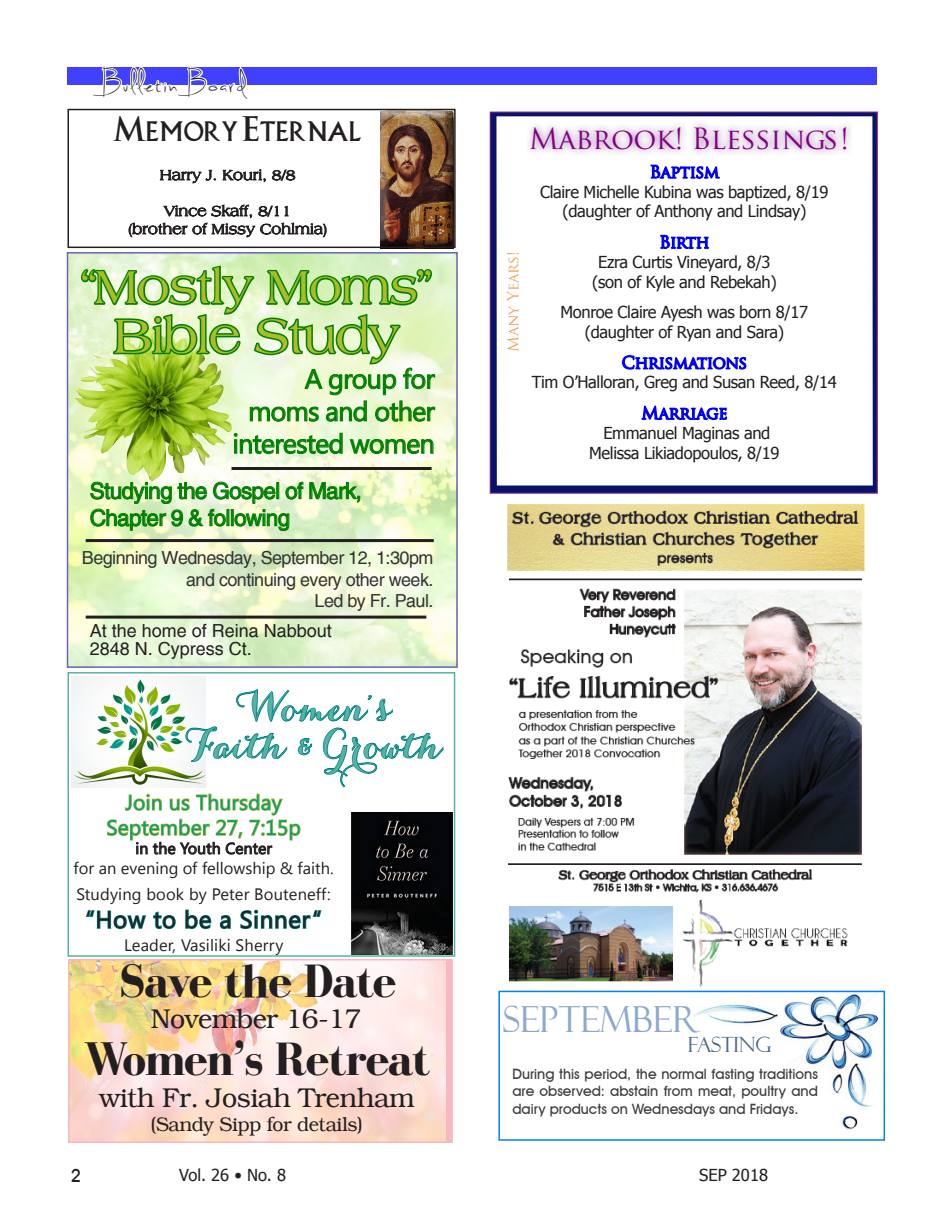
<style>
.page{position:relative;width:945px;height:1215px;background:#fff}
.page>*{position:absolute;margin:0;border:0;box-sizing:border-box;transform-origin:0 0}
.t1{font:51px "Americana";letter-spacing:-.02em;color:#aabd26}
.t2{font:49.5px "Americana";letter-spacing:-.02em;color:#aabd26}
.t3{font:700 48px "Bodoni FLF";letter-spacing:-.02em;color:#231f20}
.t4{font:900 39px/37.5px "Carolyna Pro";letter-spacing:.03em;color:#55b2a7;text-align:center}
.t5{font:36px "Felix Titling";color:#8ba9cf}
.t6{font:31.5px "Sweetly Broken";letter-spacing:.06em;color:#231f20}
.t7{font:28.5px "Trajan Pro";letter-spacing:-.015em;color:#800080}
.t8{font:27px/32.4px "Microsoft New Tai Lue";letter-spacing:-.03em;color:#008000;text-align:right}
.t9{font:300 27px "Bookman";letter-spacing:-.02em;color:#231f20}
.t10{font:25.5px "EPISODE I";color:#231f20}
.t11{font:24px "Khmer UI";letter-spacing:.03em;color:#231f20}
.t12{font:22.5px/27px "Helvetica";letter-spacing:-.03em;color:#008000}
.t13{font:21px/25.2px "Khmer UI";letter-spacing:.01em;color:#009b86;text-align:center}
.t14{font:21px "Felix Titling";letter-spacing:-.01em;color:#4b6a89}
.t15{font:300 19.5px "Bookman";letter-spacing:-.02em;color:#231f20}
.t16{font:18px/21.6px "Helvetica";letter-spacing:-.03em;color:#333;text-align:right}
.t17{font:18px/18px "Helvetica";color:#231f20}
.t18{font:500 18px "Avant Garde IT Cby BT";color:#231f20}
.t19{font:16.5px/19.8px "Tahoma";letter-spacing:-.02em;color:#231f20;text-align:center}
.t20{font:16.5px/25.8px "Khmer UI";letter-spacing:.01em;color:#231f20}
.t21{font:15.75px "Khmer UI";letter-spacing:.01em;color:#231f20}
.t22{font:15px/18px "Americana";color:#231f20;text-align:center}
.t23{font:15px "Trajan Pro";color:#eca258}
.t24{font:500 14.25px/17.1px "Avant Garde IT Cby BT";color:#3e3e3f;text-align:justify}
</style>
<div class="page">
<img style="left:70px;top:255px;width:385px;height:410px">
<div style="left:68px;top:68px;width:810px;height:18px;background:#4040ff"></div>
<svg style="left:91px;top:67px;width:160px;height:19px"></svg>
<div style="left:378px;top:108px;width:77px;height:141px;background:#231f20;opacity:.75"></div>
<svg style="left:160px;top:169px;width:56px;height:15px"></svg>
<svg style="left:222px;top:169px;width:44px;height:14px"></svg>
<svg style="left:272px;top:169px;width:24px;height:12px"></svg>
<svg style="left:128px;top:204px;width:199px;height:34px"></svg>
<div style="left:68px;top:109px;width:388px;height:139px;border:2px solid #231f20"></div>
<div style="left:490px;top:112px;width:387px;height:381px;background:#07126a"></div>
<div style="left:490px;top:112px;width:388px;height:382px;border:1px solid #6f237e"></div>
<div style="left:498px;top:118px;width:374px;height:366px;background:#fff"></div>
<div style="left:496px;top:116px;width:377px;height:370px;border:2px solid #fff"></div>
<div style="left:523px;top:119px;width:329px;height:38px;background:#6d1d7b;opacity:.75"></div>
<svg style="left:526px;top:135px;width:317px;height:351px"></svg>
<img style="left:693px;top:991px;width:193px;height:142px">
<div style="left:498px;top:991px;width:387px;height:150px;border:2px solid #0080ff"></div>
<img style="left:507px;top:504px;width:358px;height:483px">
<div style="left:68px;top:672px;width:387px;height:285px;border:2px solid #55b2a7"></div>
<svg style="left:86px;top:910px;width:90px;height:20px"></svg>
<svg style="left:185px;top:909px;width:27px;height:21px"></svg>
<svg style="left:219px;top:915px;width:12px;height:15px"></svg>
<svg style="left:240px;top:909px;width:82px;height:21px"></svg>
<img style="left:72px;top:676px;width:134px;height:111px">
<svg style="left:106px;top:679px;width:338px;height:176px"></svg>
<img style="left:71px;top:962px;width:375px;height:178px">
<img style="left:351px;top:812px;width:101px;height:143px">
<img style="left:74px;top:328px;width:151px;height:153px">
<svg style="left:233px;top:433px;width:110px;height:21px;background:#a8d59b"></svg>
<svg style="left:349px;top:439px;width:85px;height:15px"></svg>
<svg style="left:90px;top:480px;width:271px;height:51px;background:#b9dda6"></svg>
<svg style="left:79px;top:262px;width:357px;height:160px;background:#acd58d"></svg>
<hr style="left:232px;top:467px;width:200px;height:3px;background:#231f20">
<hr style="left:86px;top:539px;width:348px;height:3px;background:#231f20">
<hr style="left:86px;top:616px;width:340px;height:3px;background:#231f20">
<h3 class="t6" style="left:102px;top:62px;width:145px">Bulletin Board</h3>
<h3 class="t10" style="left:113px;top:117px;width:250px">Memory Eternal</h3>
<p class="t22" style="left:160px;top:166px;width:137px">Harry J. Kouri, 8/8</p>
<p class="t22" style="left:128px;top:202px;width:200px">Vince Skaff, 8/11<br>(brother of Missy Cohlmia)</p>
<h2 class="t2" style="left:81px;top:260px;width:352px">“Mostly Moms”</h2>
<h1 class="t1" style="left:114px;top:308px;width:287px">Bible Study</h1>
<h3 class="t8" style="left:232px;top:365px;width:204px">A group for moms and other interested women</h3>
<h3 class="t12" style="left:90px;top:477px;width:273px">Studying the Gospel of Mark,<br>Chapter 9 &amp; following</h3>
<p class="t16" style="left:82px;top:547px;width:353px">Beginning Wednesday, September 12, 1:30pm and continuing every other week.<br>Led by Fr. Paul.</p>
<p class="t17" style="left:90px;top:622px;width:244px">At the home of Reina Nabbout<br>2848 N. Cypress Ct.</p>
<h3 class="t4" style="left:186px;top:688px;width:258px">Women’s<br>Faith &amp; Growth</h3>
<p class="t13" style="left:106px;top:790px;width:196px">Join us Thursday<br>September 27, 7:15p</p>
<p class="t21" style="left:135px;top:839px;width:138px">in the Youth Center</p>
<p class="t20" style="left:74px;top:855px;width:262px">for an evening of fellowship &amp; faith.<br>Studying book by Peter Bouteneff:</p>
<h3 class="t11" style="left:86px;top:906px;width:237px">“How to be a Sinner“</h3>
<p class="t20" style="left:124px;top:932px;width:161px">Leader, Vasiliki Sherry</p>
<h3 class="t3" style="left:119px;top:956px;width:279px">Save the Date</h3>
<h3 class="t9" style="left:151px;top:1003px;width:212px">November 16-17</h3>
<h3 class="t3" style="left:84px;top:1033px;width:348px">Women’s Retreat</h3>
<h3 class="t9" style="left:99px;top:1083px;width:317px">with Fr. Josiah Trenham</h3>
<p class="t15" style="left:151px;top:1113px;width:214px">(Sandy Sipp for details)</p>
<h3 class="t7" style="left:529px;top:121px;width:322px">Mabrook! Blessings!</h3>
<p class="t23" style="left:504px;top:352px;width:102px;rotate:-90deg">Many Years!</p>
<p class="t19" style="left:540px;top:181px;width:290px">Claire Michelle Kubina was baptized, 8/19 (daughter of Anthony and Lindsay)</p>
<p class="t19" style="left:592px;top:251px;width:186px">Ezra Curtis Vineyard, 8/3 (son of Kyle and Rebekah)</p>
<p class="t19" style="left:560px;top:302px;width:249px">Monroe Claire Ayesh was born 8/17 (daughter of Ryan and Sara)</p>
<p class="t19" style="left:532px;top:372px;width:307px">Tim O’Halloran, Greg and Susan Reed, 8/14</p>
<p class="t19" style="left:589px;top:422px;width:192px">Emmanuel Maginas and<br>Melissa Likiadopoulos, 8/19</p>
<h3 class="t5" style="left:503px;top:998px;width:199px">SEPTEMBER</h3>
<p class="t24" style="left:512px;top:1066px;width:307px">During this period, the normal fasting traditions are observed: abstain from meat, poultry and dairy products on Wednesdays and Fridays.</p>
<p class="t14" style="left:688px;top:1033px;width:85px">FASTING</p>
<p class="t18" style="left:71px;top:1165px;width:12px">2</p>
<p class="t19" style="left:179px;top:1164px;width:108px">Vol. 26 • No. 8</p>
<p class="t19" style="left:699px;top:1164px;width:70px">SEP 2018</p>
</div>
